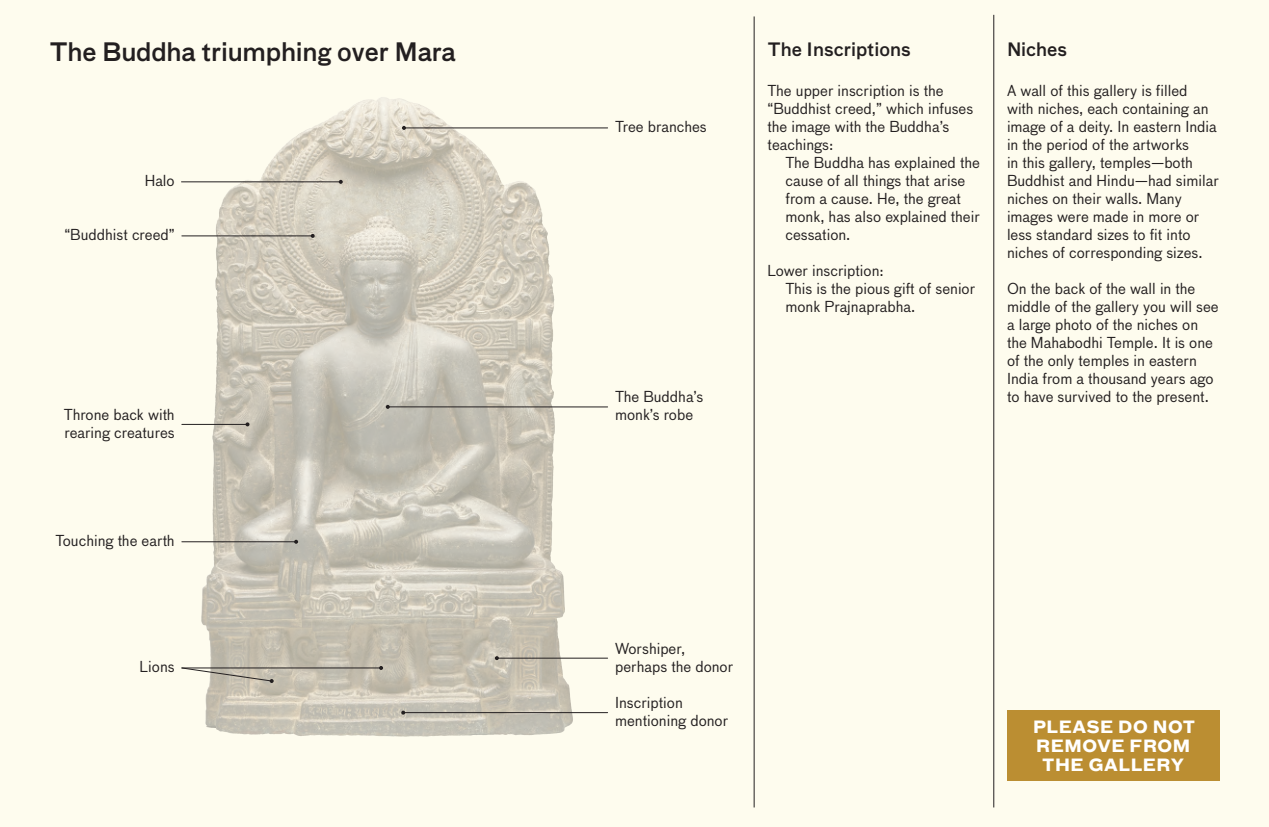
<style>
.page{position:relative;width:1269px;height:827px;background:#fff}
.page>*{position:absolute;margin:0;border:0;box-sizing:border-box;transform-origin:0 0}
.H1_English{font:500 24.8px "Bau Pro";letter-spacing:-.01em;color:#231f20}
.H1_English-2{font:500 18px "Bau Pro";color:#231f20}
.Body_Copy{font:500 18px "Bau Pro";color:#231f20}
.t1{font:700 16.4px/19px "Bau Pro";letter-spacing:.035em;color:#fff;text-align:center}
.Body_Copy-2{font:14.8px/18px "Bau Pro";color:#231f20}
</style>
<div class="page">
<div style="left:0;top:0;width:1269px;height:826px;background:#fefcee"></div>
<div style="left:1007px;top:710px;width:212px;height:70px;background:#bb8e32"></div>
<img style="left:192px;top:97px;width:392px;height:640px">
<hr style="left:181px;top:181px;width:160px;height:1px;background:#231f20">
<svg style="left:339px;top:180px;width:4px;height:4px"></svg>
<hr style="left:404px;top:127px;width:204px;height:1px;background:#231f20">
<svg style="left:402px;top:126px;width:4px;height:4px"></svg>
<hr style="left:497px;top:657px;width:111px;height:1px;background:#231f20">
<svg style="left:495px;top:656px;width:4px;height:4px"></svg>
<hr style="left:403px;top:712px;width:205px;height:1px;background:#231f20">
<svg style="left:401px;top:710px;width:4px;height:4px"></svg>
<hr style="left:388px;top:406px;width:220px;height:1px;background:#231f20">
<svg style="left:386px;top:405px;width:4px;height:4px"></svg>
<hr style="left:182px;top:235px;width:131px;height:1px;background:#231f20">
<svg style="left:311px;top:234px;width:4px;height:4px"></svg>
<hr style="left:182px;top:424px;width:66px;height:1px;background:#231f20">
<svg style="left:246px;top:422px;width:4px;height:4px"></svg>
<hr style="left:182px;top:541px;width:114px;height:1px;background:#231f20">
<svg style="left:294px;top:539px;width:4px;height:4px"></svg>
<hr style="left:754px;top:16px;width:1px;height:791px;background:#231f20">
<hr style="left:993px;top:15px;width:1px;height:792px;background:#231f20">
<svg style="left:181px;top:666px;width:93px;height:16px"></svg>
<hr style="left:182px;top:667px;width:199px;height:1px;background:#231f20">
<svg style="left:379px;top:665px;width:4px;height:4px"></svg>
<p class="H1_English" style="left:49px;top:33px;width:408px">The Buddha triumphing over Mara</p>
<p class="Body_Copy-2" style="left:145px;top:170px;width:31px">Halo</p>
<p class="Body_Copy-2" style="left:64px;top:224px;width:112px">“Buddhist creed”</p>
<p class="Body_Copy-2" style="left:64px;top:404px;width:112px">Throne back with rearing creatures</p>
<p class="Body_Copy-2" style="left:56px;top:530px;width:121px">Touching the earth</p>
<p class="Body_Copy-2" style="left:140px;top:656px;width:37px">Lions</p>
<p class="Body_Copy-2" style="left:615px;top:116px;width:93px">Tree branches</p>
<p class="Body_Copy-2" style="left:615px;top:386px;width:90px">The Buddha’s monk’s robe</p>
<p class="H1_English-2" style="left:767px;top:36px;width:145px">The Inscriptions</p>
<p class="Body_Copy-2" style="left:767px;top:81px;width:207px">The upper inscription is the “Buddhist creed,” which infuses the image with the Buddha’s teachings:</p>
<p class="Body_Copy-2" style="left:785px;top:153px;width:196px">The Buddha has explained the cause of all things that arise from a cause. He, the great monk, has also explained their cessation.</p>
<p class="Body_Copy-2" style="left:767px;top:261px;width:118px">Lower inscription:</p>
<p class="Body_Copy-2" style="left:785px;top:279px;width:191px">This is the pious gift of senior monk Prajnaprabha.</p>
<p class="Body_Copy" style="left:1007px;top:36px;width:62px">Niches</p>
<p class="Body_Copy-2" style="left:1007px;top:81px;width:213px">A wall of this gallery is filled<br>with niches, each containing an image of a deity. In eastern India in the period of the artworks<br>in this gallery, temples—both<br>Buddhist and Hindu—had similar niches on their walls. Many images were made in more or less standard sizes to fit into niches of corresponding sizes.</p>
<p class="Body_Copy-2" style="left:1007px;top:279px;width:213px">On the back of the wall in the middle of the gallery you will see a large photo of the niches on the Mahabodhi Temple. It is one of the only temples in eastern<br>India from a thousand years ago to have survived to the present.</p>
<p class="Body_Copy-2" style="left:615px;top:638px;width:120px">Worshiper, perhaps the donor</p>
<p class="Body_Copy-2" style="left:615px;top:692px;width:115px">Inscription mentioning donor</p>
<p class="t1" style="left:1033px;top:715px;width:164px">PLEASE DO NOT<br>REMOVE FROM<br>THE GALLERY</p>
</div>
